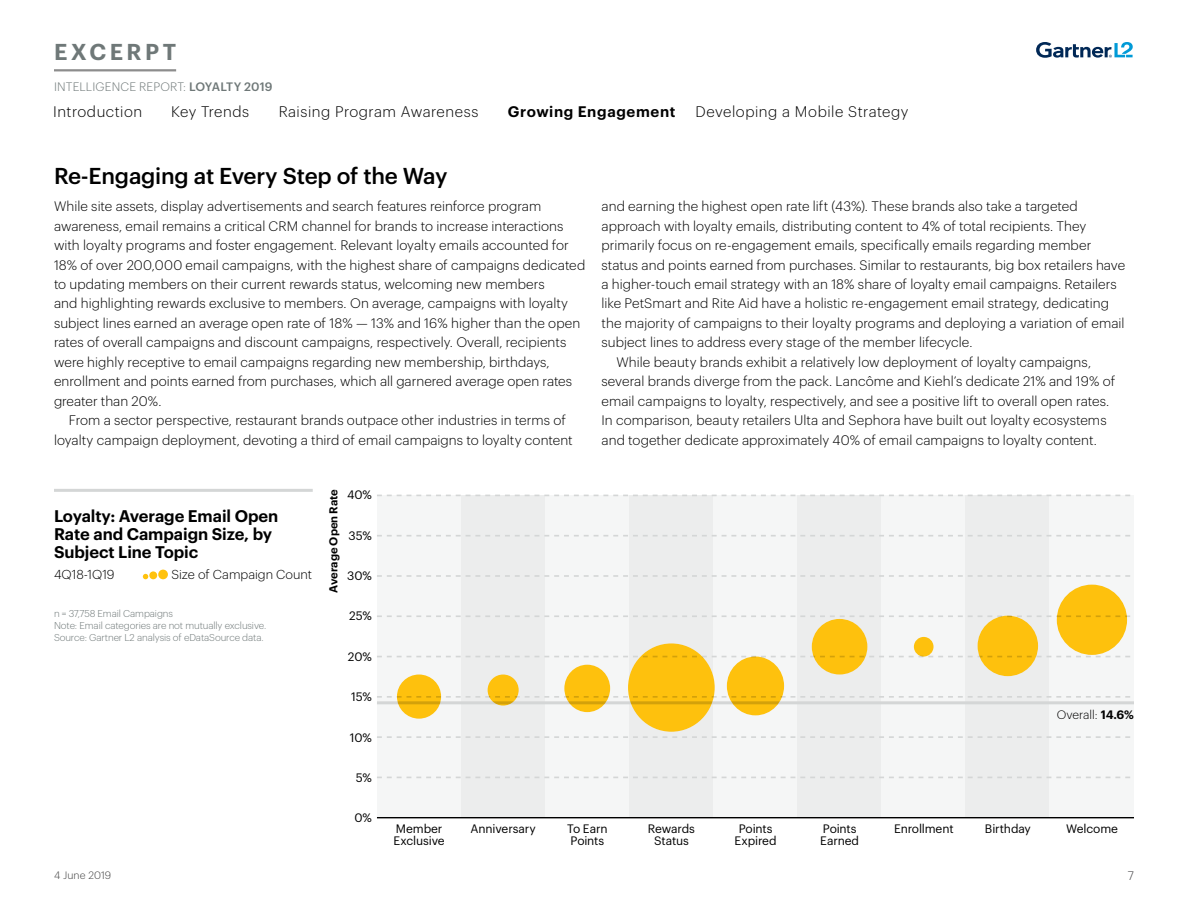
<style>
.page{position:relative;width:1188px;height:918px;background:#fff}
.page>*{position:absolute;margin:0;border:0;box-sizing:border-box;transform-origin:0 0}
.t1{font:500 22.5px "Graphik";letter-spacing:-.01em;color:#000}
.t2{font:600 22.5px "Graphik";letter-spacing:.155em;color:#6f7878}
.t3{font:600 16.5px/18px "Graphik";letter-spacing:-.005em;color:#000}
.t4{font:300 15px "Graphik";letter-spacing:.035em;color:#000}
.t5{font:600 15px "Graphik";letter-spacing:.04em;color:#000}
.t6{font:300 13.5px/19.5px "Graphik";letter-spacing:.005em;color:#000}
.t7{font:300 12.75px "Graphik";color:#000}
.t8{font:12px/12.1px "Graphik";letter-spacing:-.01em;color:#000}
.t9{font:300 12px "Graphik";letter-spacing:.01em;color:#6f7878}
.t10{font:300 12px "Graphik";color:#000}
.t11{font:300 12px "Graphik";color:#414042}
.t12{font:600 11.25px "Graphik";letter-spacing:-.005em;color:#000}
.t13{font:300 10.5px "Graphik";letter-spacing:.01em;color:#414141}
.t14{font:300 9.75px/12px "Graphik";letter-spacing:-.01em;color:#6f7878}
.s1{font-weight:500}
.s2{font-weight:600}
</style>
<div class="page">
<svg style="left:1036px;top:42px;width:97px;height:16px"></svg>
<hr style="left:54px;top:69px;width:122px;height:2px;background:#8d8d8d">
<hr style="left:54px;top:489px;width:259px;height:3px;background:#d4d6d6">
<svg style="left:143px;top:574px;width:5px;height:5px"></svg>
<div style="left:149px;top:571px;width:8px;height:8px;background:#ffc20d;border-radius:50%"></div>
<div style="left:158px;top:570px;width:10px;height:9px;background:#ffc20d;border-radius:50%"></div>
<div style="left:377px;top:495px;width:84px;height:323px;background:#f5f6f6"></div>
<div style="left:461px;top:495px;width:84px;height:323px;background:#eceded"></div>
<div style="left:545px;top:495px;width:84px;height:323px;background:#f5f6f6"></div>
<div style="left:629px;top:495px;width:84px;height:323px;background:#eceded"></div>
<div style="left:713px;top:495px;width:85px;height:323px;background:#f5f6f6"></div>
<div style="left:798px;top:495px;width:84px;height:323px;background:#eceded"></div>
<div style="left:882px;top:495px;width:84px;height:323px;background:#f5f6f6"></div>
<div style="left:966px;top:495px;width:84px;height:323px;background:#eceded"></div>
<div style="left:1050px;top:495px;width:84px;height:323px;background:#f5f6f6"></div>
<svg style="left:377px;top:495px;width:753px;height:1px"></svg>
<svg style="left:377px;top:535px;width:753px;height:2px"></svg>
<svg style="left:377px;top:575px;width:753px;height:2px"></svg>
<svg style="left:377px;top:615px;width:753px;height:2px"></svg>
<svg style="left:377px;top:656px;width:753px;height:1px"></svg>
<hr style="left:377px;top:701px;width:757px;height:3px;background:#d4d6d6">
<svg style="left:377px;top:696px;width:753px;height:2px"></svg>
<svg style="left:377px;top:736px;width:753px;height:2px"></svg>
<svg style="left:377px;top:777px;width:753px;height:1px"></svg>
<hr style="left:377px;top:817px;width:757px;height:1px;background:#000">
<svg style="left:397px;top:675px;width:44px;height:44px;background:#f9be10"></svg>
<div style="left:488px;top:675px;width:31px;height:31px;background:#fec10d;border-radius:50%"></div>
<div style="left:564px;top:665px;width:46px;height:47px;background:#fec10d;border-radius:50%"></div>
<div style="left:628px;top:643px;width:87px;height:89px;background:#fec10d;border-radius:50%"></div>
<div style="left:727px;top:657px;width:57px;height:58px;background:#fec10d;border-radius:50%"></div>
<div style="left:812px;top:619px;width:55px;height:56px;background:#fec10d;border-radius:50%"></div>
<div style="left:914px;top:637px;width:20px;height:20px;background:#fec10d;border-radius:50%"></div>
<div style="left:978px;top:616px;width:60px;height:60px;background:#fec10d;border-radius:50%"></div>
<div style="left:1057px;top:585px;width:70px;height:70px;background:#fec10d;border-radius:50%"></div>
<h1 class="t2" style="left:54px;top:35px;width:124px">EXCERPT</h1>
<p class="t9" style="left:54px;top:78px;width:220px">INTELLIGENCE REPORT: <span class="s1">LOYALTY 2019</span></p>
<p class="t4" style="left:53px;top:100px;width:90px">Introduction</p>
<p class="t4" style="left:171px;top:100px;width:80px">Key Trends</p>
<p class="t4" style="left:279px;top:100px;width:201px">Raising Program Awareness</p>
<p class="t5" style="left:508px;top:100px;width:169px">Growing Engagement</p>
<p class="t4" style="left:695px;top:100px;width:215px">Developing a Mobile Strategy</p>
<h1 class="t1" style="left:54px;top:159px;width:395px">Re-Engaging at Every Step of the Way</h1>
<p class="t6" style="left:54px;top:195px;width:533px">While site assets, display advertisements and search features reinforce program awareness, email remains a critical CRM channel for brands to increase interactions with loyalty programs and foster engagement. Relevant loyalty emails accounted for 18% of over 200,000 email campaigns, with the highest share of campaigns dedicated to updating members on their current rewards status, welcoming new members<br>and highlighting rewards exclusive to members. On average, campaigns with loyalty subject lines earned an average open rate of 18% — 13% and 16% higher than the open rates of overall campaigns and discount campaigns, respectively. Overall, recipients were highly receptive to email campaigns regarding new membership, birthdays, enrollment and points earned from purchases, which all garnered average open rates greater than 20%.</p>
<p class="t6" style="left:54px;top:410px;width:520px;text-indent:15px">From a sector perspective, restaurant brands outpace other industries in terms of loyalty campaign deployment, devoting a third of email campaigns to loyalty content</p>
<p class="t6" style="left:602px;top:195px;width:478px">and earning the highest open rate lift (43%). These brands also take a targeted</p>
<p class="t6" style="left:602px;top:215px;width:486px">approach with loyalty emails, distributing content to 4% of total recipients. They</p>
<p class="t6" style="left:602px;top:234px;width:491px">primarily focus on re-engagement emails, specifically emails regarding member</p>
<p class="t6" style="left:602px;top:254px;width:525px">status and points earned from purchases. Similar to restaurants, big box retailers have</p>
<p class="t6" style="left:602px;top:273px;width:517px">a higher-touch email strategy with an 18% share of loyalty email campaigns. Retailers</p>
<p class="t6" style="left:602px;top:293px;width:509px">like PetSmart and Rite Aid have a holistic re-engagement email strategy, dedicating</p>
<p class="t6" style="left:602px;top:312px;width:525px">the majority of campaigns to their loyalty programs and deploying a variation of email</p>
<p class="t6" style="left:602px;top:332px;width:373px">subject lines to address every stage of the member lifecycle.</p>
<p class="t6" style="left:616px;top:351px;width:476px">While beauty brands exhibit a relatively low deployment of loyalty campaigns,</p>
<p class="t6" style="left:602px;top:371px;width:515px">several brands diverge from the pack. Lancôme and Kiehl’s dedicate 21% and 19% of</p>
<p class="t6" style="left:602px;top:390px;width:509px">email campaigns to loyalty, respectively, and see a positive lift to overall open rates.</p>
<p class="t6" style="left:602px;top:410px;width:507px">In comparison, beauty retailers Ulta and Sephora have built out loyalty ecosystems</p>
<p class="t6" style="left:602px;top:429px;width:497px">and together dedicate approximately 40% of email campaigns to loyalty content.</p>
<p class="t3" style="left:54px;top:505px;width:226px">Loyalty: Average Email Open<br>Rate and Campaign Size, by<br>Subject Line Topic</p>
<p class="t7" style="left:54px;top:565px;width:62px">4Q18-1Q19</p>
<p class="t7" style="left:171px;top:565px;width:142px">Size of Campaign Count</p>
<p class="t14" style="left:54px;top:607px;width:214px">n = 37,758 Email Campaigns<br>Note: Email categories are not mutually exclusive.<br>Source: Gartner L2 analysis of eDataSource data.</p>
<p class="t12" style="left:325px;top:593px;width:105px;rotate:-90deg">Average Open Rate</p>
<p class="t8" style="left:347px;top:488px;width:26px">40%</p>
<p class="t8" style="left:349px;top:528px;width:25px">35%</p>
<p class="t8" style="left:347px;top:569px;width:26px">30%</p>
<p class="t8" style="left:349px;top:609px;width:24px">25%</p>
<p class="t8" style="left:348px;top:649px;width:26px">20%</p>
<p class="t8" style="left:351px;top:690px;width:22px">15%</p>
<p class="t8" style="left:350px;top:730px;width:24px">10%</p>
<p class="t8" style="left:356px;top:771px;width:18px">5%</p>
<p class="t8" style="left:355px;top:811px;width:19px">0%</p>
<p class="t10" style="left:1057px;top:706px;width:79px">Overall: <span class="s2">14.6%</span></p>
<p class="t8" style="left:394px;top:822px;width:53px">Member<br>Exclusive</p>
<p class="t8" style="left:471px;top:822px;width:67px">Anniversary</p>
<p class="t8" style="left:567px;top:822px;width:42px">To Earn<br>Points</p>
<p class="t8" style="left:648px;top:822px;width:48px;text-align:center">Rewards<br>Status</p>
<p class="t8" style="left:735px;top:822px;width:43px;text-align:center">Points<br>Expired</p>
<p class="t8" style="left:820px;top:822px;width:40px">Points<br>Earned</p>
<p class="t8" style="left:894px;top:822px;width:61px">Enrollment</p>
<p class="t8" style="left:985px;top:822px;width:47px">Birthday</p>
<p class="t8" style="left:1066px;top:822px;width:54px">Welcome</p>
<p class="t13" style="left:54px;top:868px;width:59px">4 June 2019</p>
<p class="t11" style="left:1128px;top:867px;width:8px">7</p>
</div>
